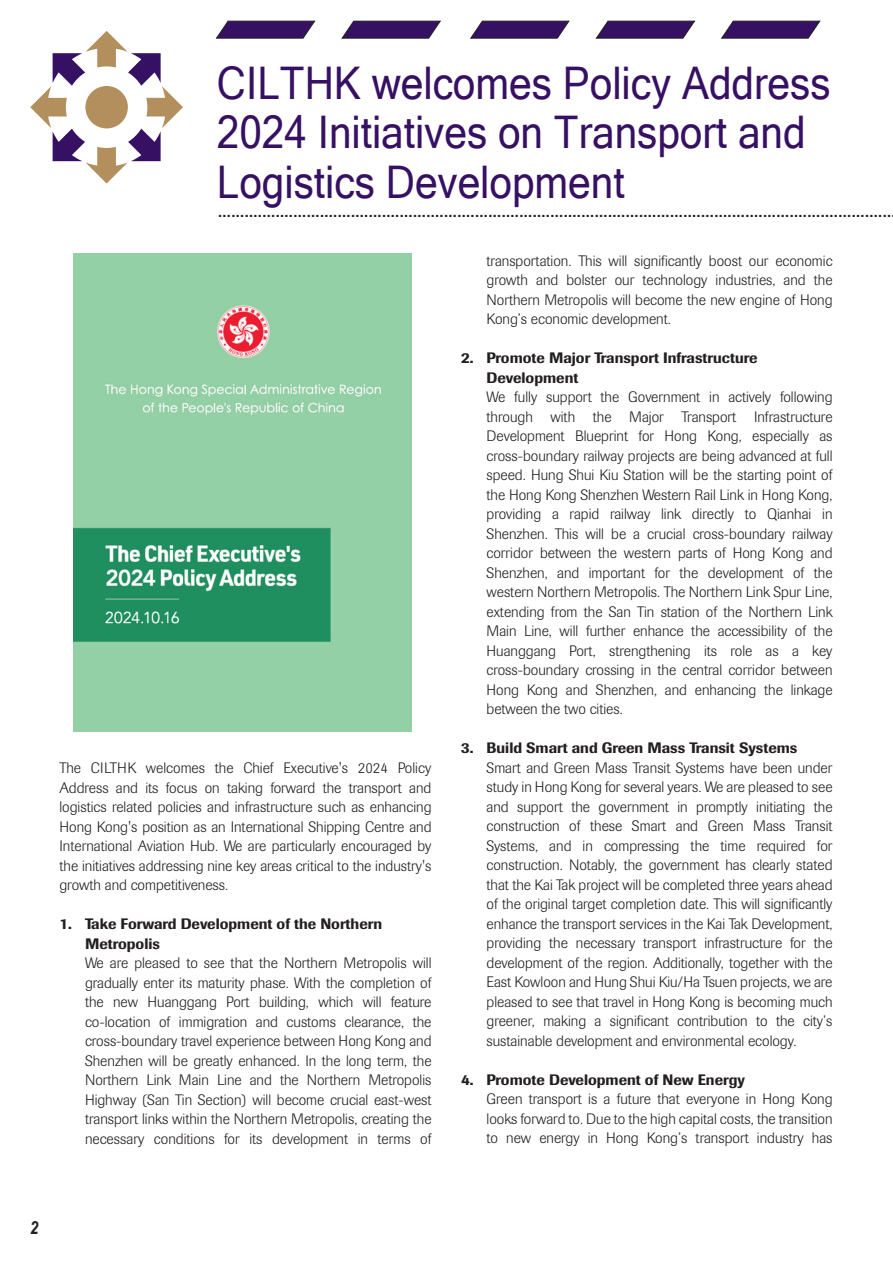
<style>
.page{position:relative;width:893px;height:1263px;background:#fff}
.page>*{position:absolute;margin:0;border:0;box-sizing:border-box;transform-origin:0 0}
.t1{font:45px/49.5px "Microsoft Sans Serif";color:#361163;scale:.9 1}
.t2{font:22.5px "Microsoft Sans Serif";color:#231f20}
.t3{font:italic 700 18px "Arial";color:#231f20;scale:.85 1}
.t4{font:300 15px/19.5px "Imago";color:#231f20;text-align:justify}
.t5{font:500 15px/19.5px "Imago";color:#231f20}
</style>
<div class="page">
<svg style="left:216px;top:21px;width:99px;height:18px;background:#4e3170"></svg>
<svg style="left:341px;top:21px;width:100px;height:18px;background:#4f3371"></svg>
<svg style="left:470px;top:21px;width:99px;height:18px;background:#4e3170"></svg>
<svg style="left:596px;top:21px;width:99px;height:18px;background:#4e3170"></svg>
<svg style="left:721px;top:21px;width:99px;height:18px;background:#4e3170"></svg>
<svg style="left:30px;top:31px;width:153px;height:153px"></svg>
<div style="left:85px;top:86px;width:43px;height:42px;background:#b38f5e;border-radius:50%"></div>
<img style="left:74px;top:253px;width:338px;height:478px">
<h1 class="t1" style="left:217px;top:58px;width:683px">CILTHK welcomes Policy Address<br>2024 Initiatives on Transport and<br>Logistics Development</h1>
<h2 class="t2" style="left:217px;top:196px;width:677px">........................................................................................................................................................</h2>
<p class="t4" style="left:59px;top:758px;width:374px">The CILTHK welcomes the Chief Executive's 2024 Policy Address and its focus on taking forward the transport and logistics related policies and infrastructure such as enhancing Hong Kong's position as an International Shipping Centre and International Aviation Hub. We are particularly encouraged by the initiatives addressing nine key areas critical to the industry's growth and competitiveness.</p>
<p class="t5" style="left:85px;top:914px;width:299px;text-indent:-26px">1. Take Forward Development of the Northern<br>Metropolis</p>
<p class="t4" style="left:85px;top:953px;width:348px">We are pleased to see that the Northern Metropolis will gradually enter its maturity phase. With the completion of the new Huanggang Port building, which will feature co-location of immigration and customs clearance, the cross-boundary travel experience between Hong Kong and Shenzhen will be greatly enhanced. In the long term, the Northern Link Main Line and the Northern Metropolis Highway (San Tin Section) will become crucial east-west transport links within the Northern Metropolis, creating the necessary conditions for its development in terms of</p>
<p class="t4" style="left:487px;top:251px;width:348px">transportation. This will significantly boost our economic growth and bolster our technology industries, and the Northern Metropolis will become the new engine of Hong Kong’s economic development.</p>
<p class="t5" style="left:487px;top:348px;width:272px;text-indent:-26px">2. Promote Major Transport Infrastructure<br>Development</p>
<p class="t4" style="left:487px;top:387px;width:348px">We fully support the Government in actively following through with the Major Transport Infrastructure Development Blueprint for Hong Kong, especially as cross-boundary railway projects are being advanced at full speed. Hung Shui Kiu Station will be the starting point of the Hong Kong Shenzhen Western Rail Link in Hong Kong, providing a rapid railway link directly to Qianhai in Shenzhen. This will be a crucial cross-boundary railway corridor between the western parts of Hong Kong and Shenzhen, and important for the development of the western Northern Metropolis. The Northern Link Spur Line, extending from the San Tin station of the Northern Link Main Line, will further enhance the accessibility of the Huanggang Port, strengthening its role as a key cross-boundary crossing in the central corridor between Hong Kong and Shenzhen, and enhancing the linkage between the two cities.</p>
<p class="t5" style="left:461px;top:738px;width:338px">3. Build Smart and Green Mass Transit Systems</p>
<p class="t4" style="left:487px;top:758px;width:348px">Smart and Green Mass Transit Systems have been under study in Hong Kong for several years. We are pleased to see and support the government in promptly initiating the construction of these Smart and Green Mass Transit Systems, and in compressing the time required for construction. Notably, the government has clearly stated that the Kai Tak project will be completed three years ahead of the original target completion date. This will significantly enhance the transport services in the Kai Tak Development, providing the necessary transport infrastructure for the development of the region. Additionally, together with the East Kowloon and Hung Shui Kiu/Ha Tsuen projects, we are pleased to see that travel in Hong Kong is becoming much greener, making a significant contribution to the city’s sustainable development and environmental ecology.</p>
<p class="t5" style="left:461px;top:1070px;width:285px">4. Promote Development of New Energy</p>
<p class="t4" style="left:487px;top:1089px;width:347px">Green transport is a future that everyone in Hong Kong looks forward to. Due to the high capital costs, the transition to new energy in Hong Kong’s transport industry has</p>
<p class="t3" style="left:30px;top:1215px;width:12px">2</p>
</div>
